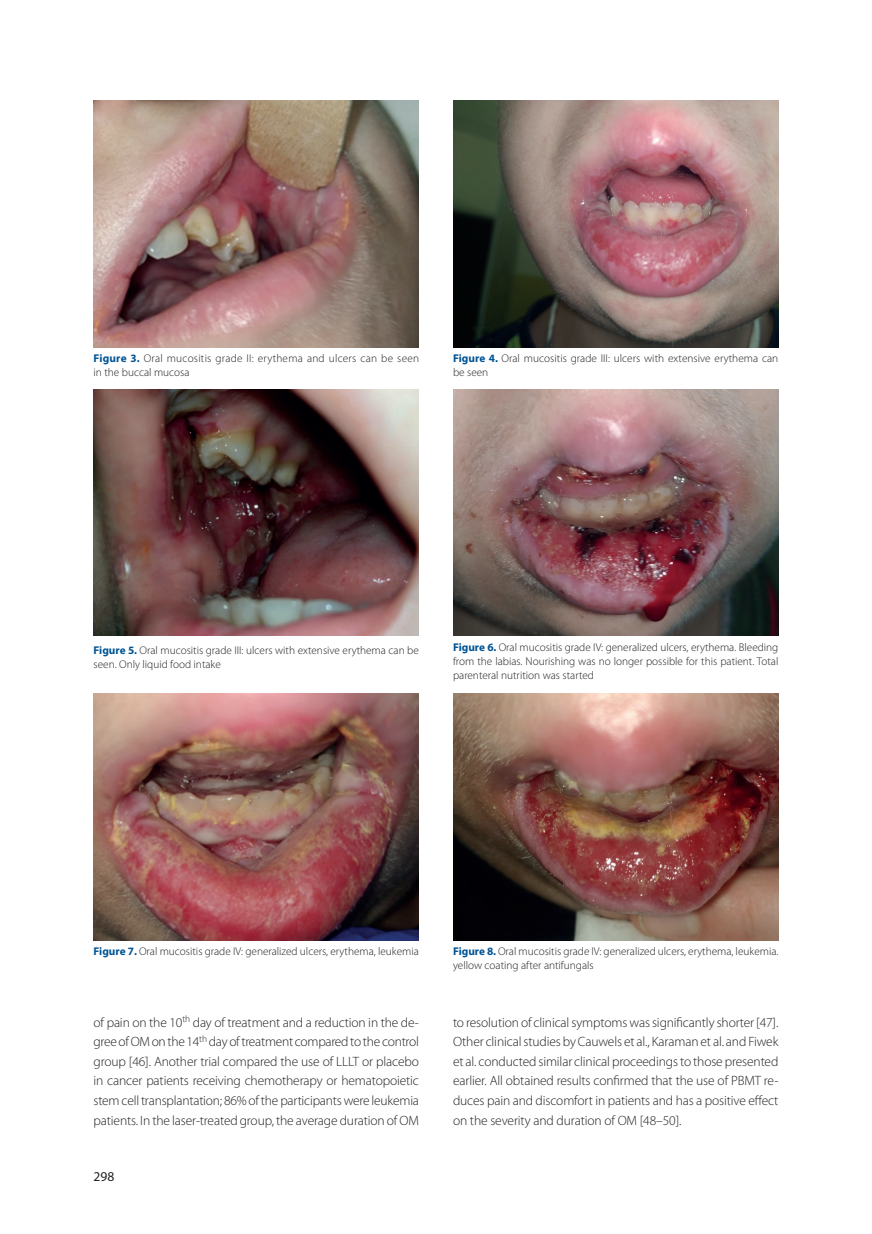
<style>
.page{position:relative;width:872px;height:1234px;background:#fff}
.page>*{position:absolute;margin:0;border:0;box-sizing:border-box;transform-origin:0 0}
._08_Tekst{font:300 13.5px/19.5px "Myriad Pro";letter-spacing:-.01em;color:#231f20;text-align:justify}
.t1{font:13.5px "Myriad Pro";color:#231f20}
._15_Rycina_podpis{font:300 11.25px/14.2px "Myriad Pro";color:#231f20}
._15_Rycina_podpis-2{font:300 11.25px/14.2px "Myriad Pro";letter-spacing:.02em;color:#231f20}
.s1{font-weight:700;color:#005495}
</style>
<div class="page">
<img style="left:94px;top:389px;width:325px;height:246px">
<img style="left:94px;top:693px;width:325px;height:247px">
<img style="left:453px;top:389px;width:325px;height:246px">
<img style="left:453px;top:101px;width:325px;height:246px">
<img style="left:453px;top:693px;width:325px;height:247px">
<img style="left:94px;top:101px;width:325px;height:246px">
<p class="_15_Rycina_podpis-2" style="left:94px;top:351px;width:327px"><span class="s1">Figure 3.</span> Oral mucositis grade II: erythema and ulcers can be seen in the buccal mucosa</p>
<p class="_15_Rycina_podpis" style="left:453px;top:351px;width:327px"><span class="s1">Figure 4.</span> Oral mucositis grade III: ulcers with extensive erythema can be seen</p>
<p class="_15_Rycina_podpis" style="left:94px;top:643px;width:327px"><span class="s1">Figure 5.</span> Oral mucositis grade III: ulcers with extensive erythema can be seen. Only liquid food intake</p>
<p class="_15_Rycina_podpis" style="left:453px;top:639px;width:327px;text-align:justify"><span class="s1">Figure 6.</span> Oral mucositis grade IV: generalized ulcers, erythema. Bleeding from the labias. Nourishing was no longer possible for this patient. Total parenteral nutrition was started</p>
<p class="_15_Rycina_podpis" style="left:94px;top:943px;width:327px"><span class="s1">Figure 7.</span> Oral mucositis grade IV: generalized ulcers, erythema, leukemia</p>
<p class="_15_Rycina_podpis" style="left:453px;top:943px;width:327px"><span class="s1">Figure 8.</span> Oral mucositis grade IV: generalized ulcers, erythema, leukemia. yellow coating after antifungals</p>
<p class="_08_Tekst" style="left:94px;top:1012px;width:327px">of pain on the 10<sup>th</sup> day of treatment and a reduction in the de&shy;gree of OM on the 14<sup>th</sup> day of treatment compared to the control group [46]. Another trial compared the use of LLLT or placebo in cancer patients receiving chemotherapy or hematopoietic stem cell transplantation; 86% of the participants were leukemia patients. In the laser-treated group, the average duration of OM</p>
<p class="_08_Tekst" style="left:453px;top:1012px;width:327px">to resolution of clinical symptoms was significantly shorter [47].<br>Other clinical studies by Cauwels et al., Karaman et al. and Fiwek et al. conducted similar clinical proceedings to those presented earlier. All obtained results confirmed that the use of PBMT re&shy;duces pain and discomfort in patients and has a positive effect on the severity and duration of OM [48–50].</p>
<p class="t1" style="left:94px;top:1168px;width:22px">298</p>
</div>
